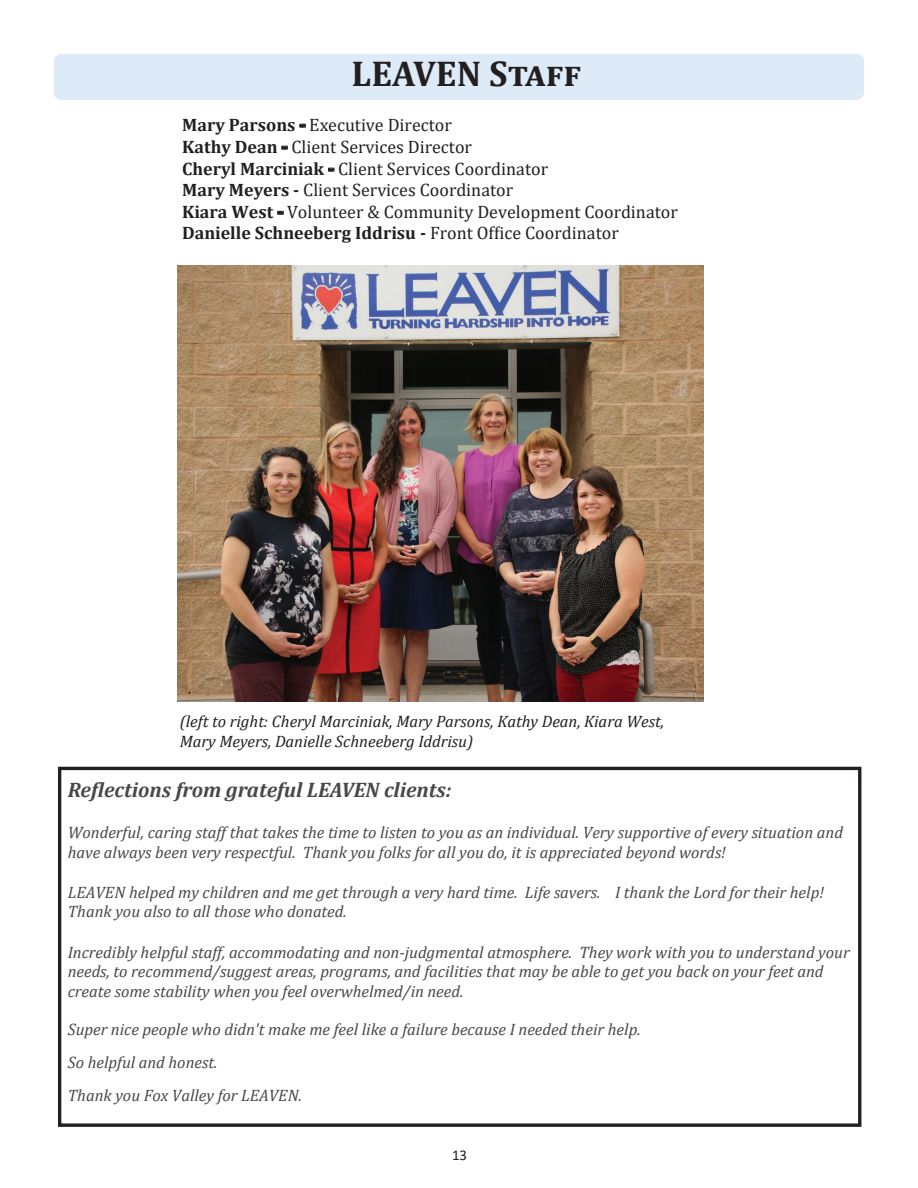
<style>
.page{position:relative;width:918px;height:1188px;background:#fff}
.page>*{position:absolute;margin:0;border:0;box-sizing:border-box;transform-origin:0 0}
.t1{font:700 36px "Cambria";color:#231f20}
.t2{font:italic 700 21px "Cambria";letter-spacing:-.005em;color:#474849}
.t3{font:18px/21.6px "Cambria";color:#231f20}
.t4{font:italic 16.65px "Cambria";color:#474849}
.t5{font:italic 16.5px/32.7px "Cambria";color:#474849}
.t6{font:italic 16.5px/19.5px "Cambria";color:#231f20}
.t7{font:15px "Calibri";color:#231f20}
.s1{font-weight:700}
.s2{font-family:"Barlow Condensed";font-weight:900}
</style>
<div class="page">
<div style="left:58px;top:767px;width:803px;height:360px;border:3px solid #231f20"></div>
<div style="left:54px;top:54px;width:810px;height:46px;background:#dcebf7;border-radius:8px"></div>
<img style="left:178px;top:265px;width:525px;height:436px">
<h1 class="t1" style="left:351px;top:48px;width:231px">LEAVEN Staff</h1>
<p class="t3" style="left:182px;top:114px;width:497px"><span class="s1">Mary Parsons</span> <span class="s2">-</span> Executive Director<br><span class="s1">Kathy Dean</span> <span class="s2">-</span> Client Services Director<br><span class="s1">Cheryl Marciniak</span> <span class="s2">-</span> Client Services Coordinator<br><span class="s1">Mary Meyers -</span> Client Services Coordinator<br><span class="s1">Kiara West</span> <span class="s2">-</span> Volunteer &amp; Community Development Coordinator <span class="s1">Danielle Schneeberg Iddrisu -</span> Front Office Coordinator</p>
<p class="t6" style="left:180px;top:711px;width:486px">(left to right: Cheryl Marciniak, Mary Parsons, Kathy Dean, Kiara West,<br>Mary Meyers, Danielle Schneeberg Iddrisu)</p>
<p class="t2" style="left:68px;top:774px;width:385px">Reflections from grateful LEAVEN clients:</p>
<p class="t5" style="left:68px;top:822px;width:777px;line-height:19.5px">Wonderful, caring staff that takes the time to listen to you as an individual. Very supportive of every situation and have always been very respectful. Thank you folks for all you do, it is appreciated beyond words!</p>
<p class="t5" style="left:68px;top:882px;width:758px;line-height:19.2px">LEAVEN helped my children and me get through a very hard time. Life savers. I thank the Lord for their help!<br>Thank you also to all those who donated.</p>
<p class="t5" style="left:68px;top:935px;width:783px">Incredibly helpful staff, accommodating and non-judgmental atmosphere. They work with you to understand your</p>
<p class="t4" style="left:68px;top:959px;width:757px">needs, to recommend/suggest areas, programs, and facilities that may be able to get you back on your feet and</p>
<p class="t5" style="left:68px;top:974px;width:397px">create some stability when you feel overwhelmed/in need.</p>
<p class="t5" style="left:68px;top:1012px;width:574px">Super nice people who didn't make me feel like a failure because I needed their help.<br>So helpful and honest.<br>Thank you Fox Valley for LEAVEN.</p>
<p class="t7" style="left:452px;top:1145px;width:17px">13</p>
</div>
